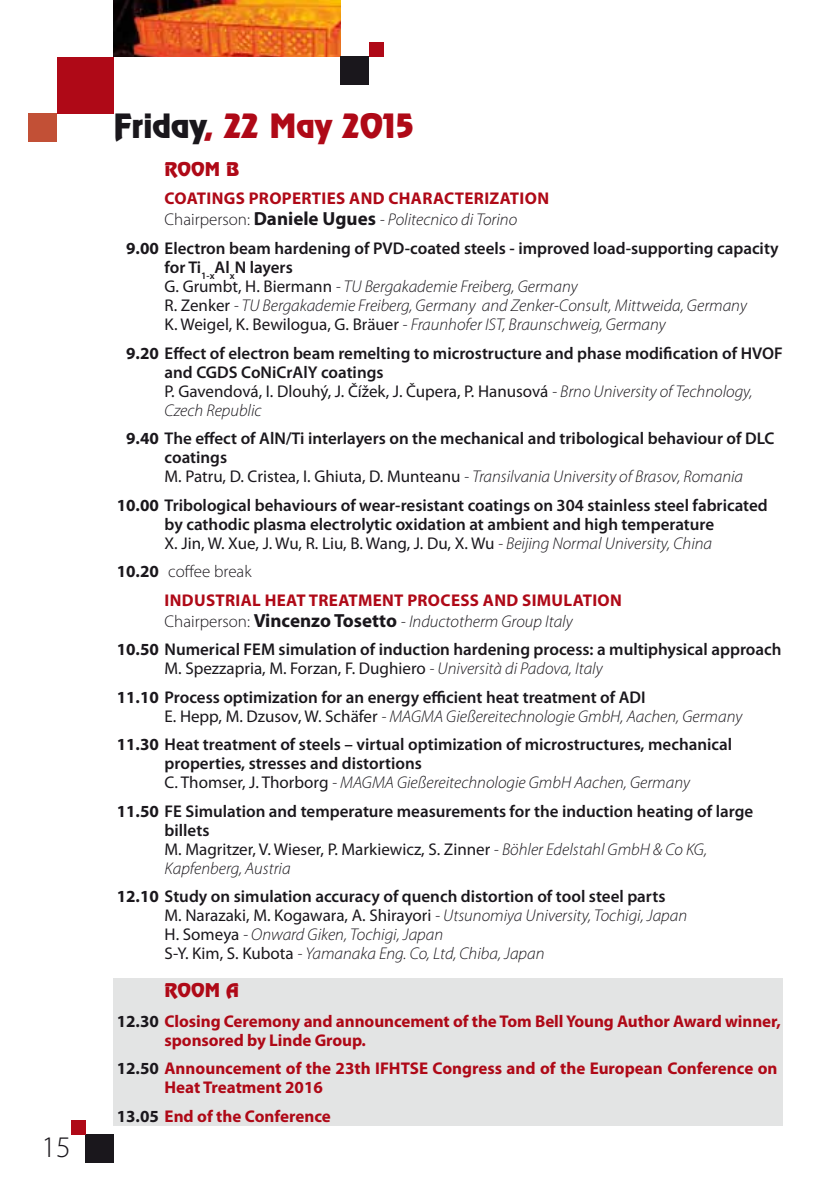
<style>
.page{position:relative;width:840px;height:1191px;background:#fff}
.page>*{position:absolute;margin:0;border:0;box-sizing:border-box;transform-origin:0 0}
.t1{font:30px "Revue Std";color:#af0917}
.t2{font:300 30px "Myriad Pro";color:#1a171c}
.t3{font:600 17px/19px "Myriad Pro";color:#1a171c}
.t4{font:italic 300 17px/19px "Myriad Pro";color:#1a171c}
.t5{font:700 17px/19px "Myriad Pro";color:#af0917}
.t6{font:700 17px/21px "Myriad Pro";letter-spacing:.02em;color:#af0917}
.t7{font:17px "Revue Std";color:#af0917}
.s1{color:#1a171c}
.s2{font-weight:300;color:#1a171c}
.s3{font-size:19px;color:#1a171c}
.s4{font-weight:300;font-style:italic;color:#1a171c}
.s5{font-weight:700;font-style:normal}
.s6{font-weight:600;font-style:normal}
.s7{font-weight:400;font-style:normal}
.s8{font-weight:700}
.s9{font-weight:400}
.s10{font-weight:300;font-style:italic}
.s11{font-weight:300}
.s12{font-weight:700;font-size:19px}
</style>
<div class="page">
<div style="left:85px;top:1134px;width:28px;height:28px;background:#1a171c"></div>
<div style="left:71px;top:1120px;width:14px;height:14px;background:#af0917"></div>
<div style="left:113px;top:978px;width:669px;height:147px;background:#e3e4e4"></div>
<div style="left:57px;top:57px;width:56px;height:56px;background:#af0917"></div>
<div style="left:28px;top:113px;width:29px;height:29px;background:#c25036"></div>
<img style="left:113px;top:0;width:227px;height:57px">
<div style="left:369px;top:43px;width:14px;height:14px;background:#af0917"></div>
<div style="left:340px;top:57px;width:29px;height:28px;background:#1a171c"></div>
<h1 class="t2" style="left:42px;top:1130px;width:31px">15</h1>
<h1 class="t1" style="left:113px;top:106px;width:301px"><span class="s1">FRIDAY</span>, 22 MAY 2015</h1>
<p class="t7" style="left:113px;top:158px;width:19px">ROOM</p>
<p class="t7" style="left:226px;top:158px;width:15px">B</p>
<p class="t6" style="left:164px;top:188px;width:386px">Coatings properties and characterization<br><span class="s2">Chairperson:</span> <span class="s3">Daniele Ugues</span> <span class="s4">- Politecnico di Torino</span></p>
<p class="t4" style="left:164px;top:239px;width:615px;text-indent:-38px"><span class="s5">9.00</span> <span class="s6">Electron beam hardening of PVD-coated steels - improved load-supporting capacity for Ti</span><sub>1-x</sub><span class="s6">Al</span><sub>x</sub><span class="s6">N layers<br></span><span class="s7">G. Grumbt, H. Biermann</span> - TU Bergakademie Freiberg, Germany<br><span class="s7">R. Zenker</span> - TU Bergakademie Freiberg, Germany and Zenker-Consult, Mittweida, Germany<br><span class="s7">K. Weigel, K. Bewilogua, G. Bräuer</span> - Fraunhofer IST, Braunschweig, Germany</p>
<p class="t3" style="left:164px;top:343px;width:619px;text-indent:-38px"><span class="s8">9.20</span> Effect of electron beam remelting to microstructure and phase modification of HVOF and CGDS CoNiCrAlY coatings<br><span class="s9">P. Gavendová, I. Dlouhý, J. Čížek, J. Čupera, P. Hanusová</span> <span class="s10">- Brno University of Technology, Czech Republic</span></p>
<p class="t3" style="left:164px;top:429px;width:611px;text-indent:-38px"><span class="s8">9.40</span> The effect of AlN/Ti interlayers on the mechanical and tribological behaviour of DLC coatings<br><span class="s9">M. Patru, D. Cristea, I. Ghiuta, D. Munteanu</span> <span class="s10">- Transilvania University of Brasov, Romania</span></p>
<p class="t3" style="left:117px;top:495px;width:652px;text-align:center"><span class="s8">10.00</span> Tribological behaviours of wear-resistant coatings on 304 stainless steel fabricated by cathodic plasma electrolytic oxidation at ambient and high temperature<br><span class="s9">X. Jin, W. Xue, J. Wu, R. Liu, B. Wang, J. Du, X. Wu</span> <span class="s10">- Beijing Normal University, China</span></p>
<p class="t6" style="left:164px;top:557px;width:458px;line-height:28.4px;text-indent:-48px"><span class="s1">10.20</span> <span class="s2">coffee break<br></span>Industrial heat treatment process and simulation</p>
<p class="t3" style="left:117px;top:607px;width:666px;line-height:28.4px;text-indent:48px"><span class="s11">Chairperson:</span> <span class="s12">Vincenzo Tosetto</span> <span class="s10">- Inductotherm Group Italy<br></span><span class="s8">10.50</span> Numerical FEM simulation of induction hardening process: a multiphysical approach</p>
<p class="t3" style="left:117px;top:654px;width:530px;line-height:28.4px;text-align:center"><span class="s9">M. Spezzapria, M. Forzan, F. Dughiero</span> <span class="s10">- Università di Padova, Italy<br></span><span class="s8">11.10</span> Process optimization for an energy efficient heat treatment of ADI</p>
<p class="t3" style="left:117px;top:702px;width:626px;line-height:28.4px;text-indent:48px"><span class="s9">E. Hepp, M. Dzusov, W. Schäfer</span> <span class="s10">- MAGMA Gießereitechnologie GmbH, Aachen, Germany<br></span><span class="s8">11.30</span> Heat treatment of steels – virtual optimization of microstructures, mechanical</p>
<p class="t4" style="left:164px;top:754px;width:526px"><span class="s6">properties, stresses and distortions<br></span><span class="s7">C. Thomser, J. Thorborg</span> - MAGMA Gießereitechnologie GmbH Aachen, Germany</p>
<p class="t3" style="left:164px;top:801px;width:590px;text-indent:-48px"><span class="s8">11.50</span> FE Simulation and temperature measurements for the induction heating of large billets<br><span class="s9">M. Magritzer, V. Wieser, P. Markiewicz, S. Zinner</span> <span class="s10">- Böhler Edelstahl GmbH &amp; Co KG, Kapfenberg, Austria</span></p>
<p class="t4" style="left:164px;top:887px;width:524px;text-indent:-48px"><span class="s5">12.10</span> <span class="s6">Study on simulation accuracy of quench distortion of tool steel parts<br></span><span class="s7">M. Narazaki, M. Kogawara, A. Shirayori</span> - Utsunomiya University, Tochigi, Japan <span class="s7">H. Someya</span> - Onward Giken, Tochigi, Japan<br><span class="s7">S-Y. Kim, S. Kubota</span> - Yamanaka Eng. Co, Ltd, Chiba, Japan</p>
<p class="t7" style="left:113px;top:979px;width:19px">ROOM</p>
<p class="t7" style="left:226px;top:979px;width:14px">A</p>
<p class="t5" style="left:164px;top:1011px;width:617px;text-indent:-48px"><span class="s1">12.30</span> Closing Ceremony and announcement of the Tom Bell Young Author Award winner, sponsored by Linde Group.</p>
<p class="t5" style="left:164px;top:1059px;width:614px;text-indent:-48px"><span class="s1">12.50</span> Announcement of the 23th IFHTSE Congress and of the European Conference on<br>Heat Treatment 2016</p>
<p class="t5" style="left:117px;top:1106px;width:215px"><span class="s1">13.05</span> End of the Conference</p>
</div>
